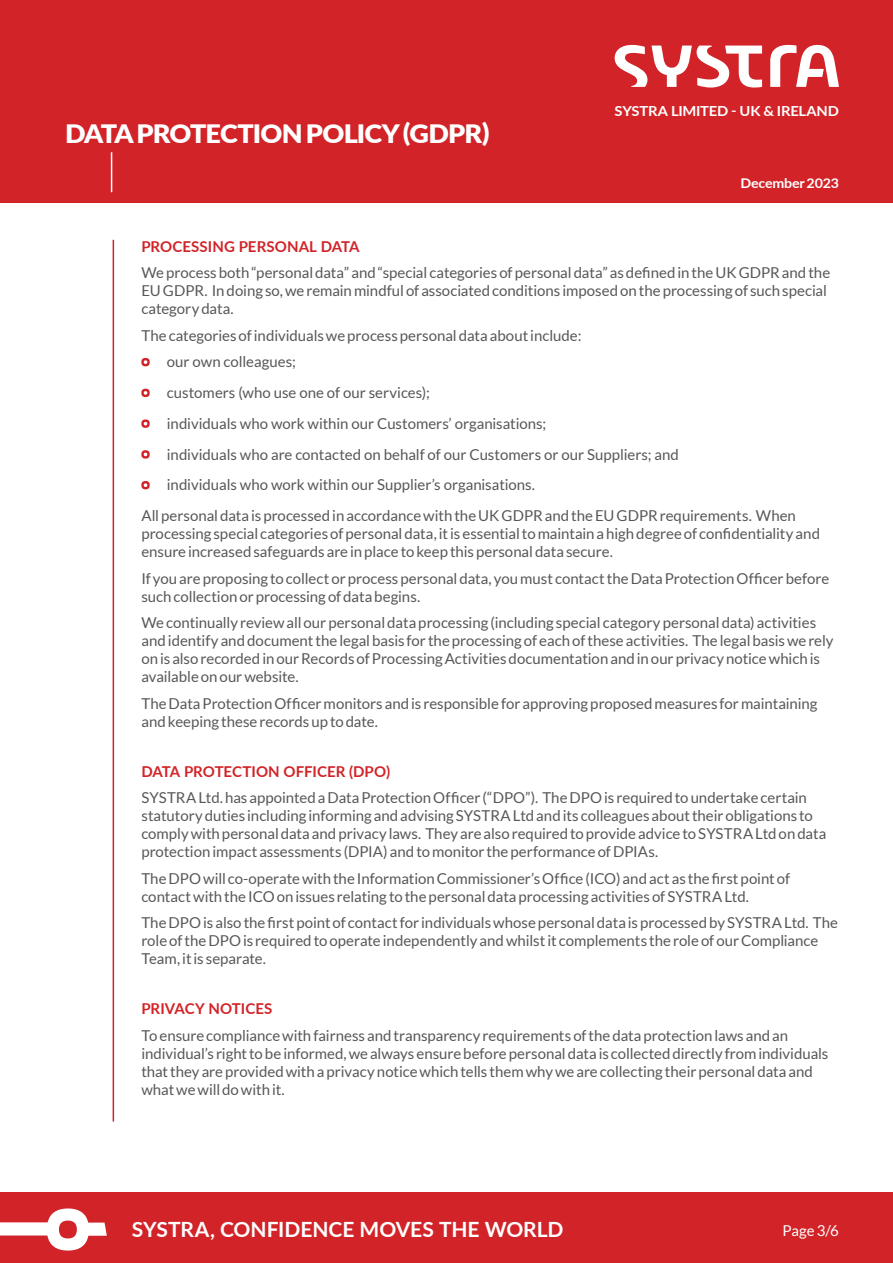
<style>
.page{position:relative;width:893px;height:1263px;background:#fff}
.page>*{position:absolute;margin:0;border:0;box-sizing:border-box;transform-origin:0 0}
.t1{font:900 25.35px "Lato";letter-spacing:-.035em;color:#fff;scale:1.06 1}
.t2{font:700 21px "Lato";color:#fff}
.t3{font:15px/18px "Lato";color:#575756}
.t4{font:700 15px "Lato";letter-spacing:.005em;color:#d22328}
.t5{font:15px "Lato";color:#fff}
.t6{font:700 13.8px "Lato";letter-spacing:-.015em;color:#fff;scale:1.06 1}
.t7{font:700 13.35px "Lato";letter-spacing:-.01em;color:#fff;scale:1.06 1}
</style>
<div class="page">
<div style="left:0;top:1192px;width:893px;height:71px;background:#d22328"></div>
<svg style="left:0;top:1208px;width:107px;height:42px"></svg>
<div style="left:0;top:0;width:893px;height:202px;background:#d22328"></div>
<hr style="left:111px;top:152px;width:1px;height:40px;background:#fff">
<svg style="left:770px;top:45px;width:69px;height:42px"></svg>
<svg style="left:615px;top:45px;width:147px;height:43px"></svg>
<hr style="left:113px;top:240px;width:1px;height:881px;background:#d22328">
<svg style="left:141px;top:358px;width:9px;height:8px"></svg>
<svg style="left:141px;top:389px;width:9px;height:8px"></svg>
<svg style="left:141px;top:419px;width:9px;height:9px"></svg>
<svg style="left:141px;top:450px;width:9px;height:9px"></svg>
<svg style="left:141px;top:481px;width:9px;height:8px"></svg>
<h1 class="t1" style="left:65px;top:115px;width:402px">DATA PROTECTION POLICY (GDPR)</h1>
<p class="t6" style="left:615px;top:101px;width:213px">SYSTRA LIMITED - UK &amp; IRELAND</p>
<p class="t7" style="left:740px;top:178px;width:94px">December 2023</p>
<p class="t4" style="left:141px;top:240px;width:220px">PROCESSING PERSONAL DATA</p>
<p class="t3" style="left:141px;top:264px;width:690px">We process both “personal data” and “special categories of personal data” as defined in the UK GDPR and the<br>EU GDPR. In doing so, we remain mindful of associated conditions imposed on the processing of such special category data.</p>
<p class="t3" style="left:167px;top:323px;width:416px;line-height:26.5px;text-indent:-25px">The categories of individuals we process personal data about include: our own colleagues;</p>
<p class="t3" style="left:167px;top:385px;width:265px">customers (who use one of our services);</p>
<p class="t3" style="left:167px;top:415px;width:381px">individuals who work within our Customers’ organisations;</p>
<p class="t3" style="left:167px;top:446px;width:514px">individuals who are contacted on behalf of our Customers or our Suppliers; and</p>
<p class="t3" style="left:167px;top:477px;width:370px">individuals who work within our Supplier’s organisations.</p>
<p class="t3" style="left:141px;top:508px;width:656px">All personal data is processed in accordance with the UK GDPR and the EU GDPR requirements. When</p>
<p class="t3" style="left:141px;top:525px;width:680px">processing special categories of personal data, it is essential to maintain a high degree of confidentiality and ensure increased safeguards are in place to keep this personal data secure.</p>
<p class="t3" style="left:141px;top:569px;width:689px">If you are proposing to collect or process personal data, you must contact the Data Protection Officer before such collection or processing of data begins.</p>
<p class="t3" style="left:141px;top:615px;width:694px">We continually review all our personal data processing (including special category personal data) activities and identify and document the legal basis for the processing of each of these activities. The legal basis we rely on is also recorded in our Records of Processing Activities documentation and in our privacy notice which is available on our website.</p>
<p class="t3" style="left:141px;top:694px;width:678px">The Data Protection Officer monitors and is responsible for approving proposed measures for maintaining and keeping these records up to date.</p>
<p class="t4" style="left:141px;top:765px;width:250px">DATA PROTECTION OFFICER (DPO)</p>
<p class="t3" style="left:141px;top:789px;width:686px">SYSTRA Ltd. has appointed a Data Protection Officer (“DPO”). The DPO is required to undertake certain statutory duties including informing and advising SYSTRA Ltd and its colleagues about their obligations to comply with personal data and privacy laws. They are also required to provide advice to SYSTRA Ltd on data protection impact assessments (DPIA) and to monitor the performance of DPIAs.</p>
<p class="t3" style="left:141px;top:869px;width:650px">The DPO will co-operate with the Information Commissioner’s Office (ICO) and act as the first point of contact with the ICO on issues relating to the personal data processing activities of SYSTRA Ltd.</p>
<p class="t3" style="left:141px;top:914px;width:698px">The DPO is also the first point of contact for individuals whose personal data is processed by SYSTRA Ltd. The role of the DPO is required to operate independently and whilst it complements the role of our Compliance<br>Team, it is separate.</p>
<p class="t4" style="left:141px;top:1002px;width:133px">PRIVACY NOTICES</p>
<p class="t3" style="left:141px;top:1027px;width:689px">To ensure compliance with fairness and transparency requirements of the data protection laws and an individual’s right to be informed, we always ensure before personal data is collected directly from individuals that they are provided with a privacy notice which tells them why we are collecting their personal data and what we will do with it.</p>
<h2 class="t2" style="left:132px;top:1221px;width:433px">SYSTRA, CONFIDENCE MOVES THE WORLD</h2>
<p class="t5" style="left:782px;top:1224px;width:58px">Page 3/6</p>
</div>
